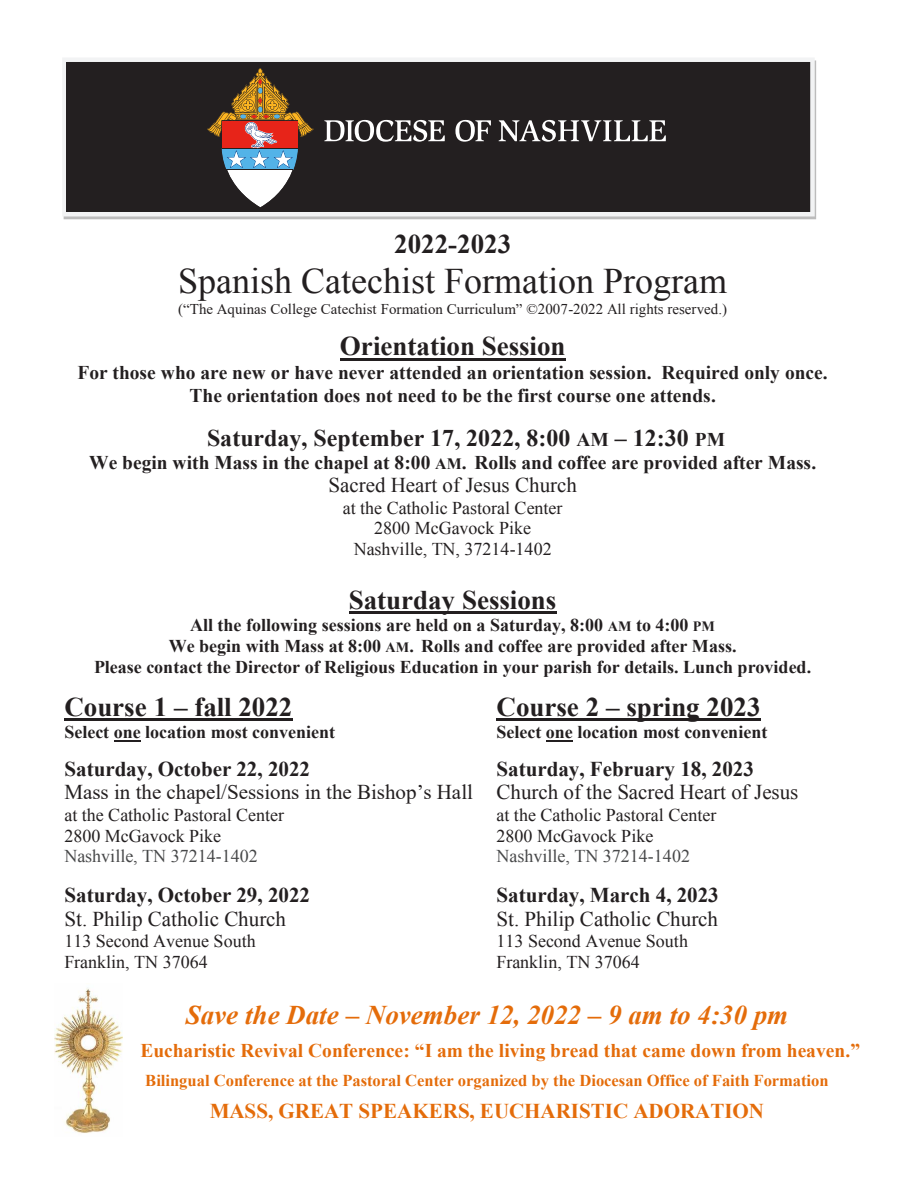
<style>
.page{position:relative;width:918px;height:1188px;background:#fff}
.page>*{position:absolute;margin:0;border:0;box-sizing:border-box;transform-origin:0 0}
.t1{font:36px "Times New Roman";color:#231f20}
.t2{font:700 27px "Times New Roman";color:#231f20}
.t3{font:italic 700 27px "Times New Roman";color:#e46c0a}
.t4{font:700 24px "Times New Roman";color:#231f20}
.t5{font:21px/23.7px "Times New Roman";color:#231f20}
.t6{font:700 21px "Times New Roman";color:#231f20}
.t7{font:700 21px "Times New Roman";color:#e46c0a}
.t8{font:700 19.5px/22.5px "Times New Roman";color:#231f20;text-align:center}
.t9{font:700 19.5px "Times New Roman";color:#e46c0a}
.t10{font:700 18px/20.7px "Times New Roman";color:#231f20;text-align:center}
.t11{font:18px/20.7px "Times New Roman";color:#231f20;text-align:center}
.t12{font:18px "Times New Roman";color:#474849}
.t13{font:700 16.5px "Times New Roman";color:#e46c0a}
.t14{font:15px "Times New Roman";color:#231f20}
.s1{font-size:19.5px}
.s2{font-size:15.9px}
.s3{font-size:14.25px}
.s4{font-weight:700}
</style>
<div class="page">
<hr style="left:340px;top:358px;width:226px;height:3px;background:#231f20">
<hr style="left:349px;top:612px;width:208px;height:2px;background:#231f20">
<hr style="left:64px;top:719px;width:229px;height:2px;background:#231f20">
<hr style="left:497px;top:719px;width:264px;height:2px;background:#231f20">
<hr style="left:114px;top:740px;width:27px;height:2px;background:#231f20">
<hr style="left:546px;top:740px;width:27px;height:2px;background:#231f20">
<div style="left:62px;top:57px;width:753px;height:159px;border:4px solid #f2f3f4"></div>
<img style="left:54px;top:988px;width:68px;height:145px">
<div style="left:66px;top:63px;width:744px;height:149px;background:#231f20"></div>
<svg style="left:207px;top:68px;width:107px;height:140px"></svg>
<svg style="left:324px;top:120px;width:121px;height:22px"></svg>
<svg style="left:455px;top:120px;width:36px;height:22px"></svg>
<svg style="left:499px;top:120px;width:167px;height:22px"></svg>
<p class="t2" style="left:394px;top:226px;width:118px">2022-2023</p>
<p class="t1" style="left:178px;top:256px;width:550px">Spanish Catechist Formation Program</p>
<p class="t14" style="left:178px;top:299px;width:550px">(“The Aquinas College Catechist Formation Curriculum” ©2007-2022 All rights reserved.)</p>
<p class="t2" style="left:340px;top:327px;width:227px">Orientation Session</p>
<p class="t8" style="left:78px;top:361px;width:752px">For those who are new or have never attended an orientation session. Required only once.<br>The orientation does not need to be the first course one attends.</p>
<p class="t4" style="left:207px;top:421px;width:520px">Saturday, September 17, 2022, 8:00 <span class="s1">AM</span> – 12:30 <span class="s1">PM</span></p>
<p class="t8" style="left:89px;top:451px;width:728px">We begin with Mass in the chapel at 8:00 <span class="s2">AM</span>. Rolls and coffee are provided after Mass.</p>
<p class="t5" style="left:328px;top:473px;width:250px">Sacred Heart of Jesus Church</p>
<p class="t11" style="left:343px;top:497px;width:221px">at the Catholic Pastoral Center<br>2800 McGavock Pike<br>Nashville, TN, 37214-1402</p>
<p class="t2" style="left:349px;top:581px;width:209px">Saturday Sessions</p>
<p class="t10" style="left:94px;top:615px;width:719px">All the following sessions are held on a Saturday, 8:00 <span class="s3">AM</span> to 4:00 <span class="s3">PM<br></span>We begin with Mass at 8:00 <span class="s3">AM</span>. Rolls and coffee are provided after Mass.<br>Please contact the Director of Religious Education in your parish for details. Lunch provided.</p>
<p class="t2" style="left:64px;top:688px;width:230px">Course 1 – fall 2022</p>
<p class="t2" style="left:497px;top:688px;width:266px">Course 2 – spring 2023</p>
<p class="t10" style="left:64px;top:722px;width:272px">Select one location most convenient</p>
<p class="t10" style="left:497px;top:722px;width:272px">Select one location most convenient</p>
<p class="t6" style="left:64px;top:754px;width:247px">Saturday, October 22, 2022</p>
<p class="t5" style="left:64px;top:756px;width:736px;text-indent:432px"><span class="s4">Saturday, February 18, 2023<br></span>Mass in the chapel/Sessions in the Bishop’s Hall Church of the Sacred Heart of Jesus</p>
<p class="t11" style="left:64px;top:804px;width:221px">at the Catholic Pastoral Center</p>
<p class="t11" style="left:497px;top:804px;width:221px">at the Catholic Pastoral Center</p>
<p class="t11" style="left:64px;top:825px;width:158px">2800 McGavock Pike</p>
<p class="t11" style="left:497px;top:825px;width:158px">2800 McGavock Pike</p>
<p class="t12" style="left:64px;top:844px;width:195px">Nashville, TN 37214-1402</p>
<p class="t12" style="left:497px;top:844px;width:195px">Nashville, TN 37214-1402</p>
<p class="t6" style="left:64px;top:880px;width:247px">Saturday, October 29, 2022</p>
<p class="t6" style="left:497px;top:880px;width:224px">Saturday, March 4, 2023</p>
<p class="t5" style="left:64px;top:906px;width:223px">St. Philip Catholic Church</p>
<p class="t5" style="left:496px;top:906px;width:223px">St. Philip Catholic Church</p>
<p class="t11" style="left:64px;top:930px;width:193px">113 Second Avenue South</p>
<p class="t11" style="left:497px;top:930px;width:193px">113 Second Avenue South</p>
<p class="t11" style="left:64px;top:951px;width:145px">Franklin, TN 37064</p>
<p class="t11" style="left:497px;top:951px;width:145px">Franklin, TN 37064</p>
<p class="t3" style="left:186px;top:996px;width:604px">Save the Date – November 12, 2022 – 9 am to 4:30 pm</p>
<p class="t9" style="left:140px;top:1037px;width:721px">Eucharistic Revival Conference: “I am the living bread that came down from heaven.”</p>
<p class="t13" style="left:145px;top:1069px;width:685px">Bilingual Conference at the Pastoral Center organized by the Diocesan Office of Faith Formation</p>
<p class="t7" style="left:210px;top:1096px;width:556px">MASS, GREAT SPEAKERS, EUCHARISTIC ADORATION</p>
</div>
